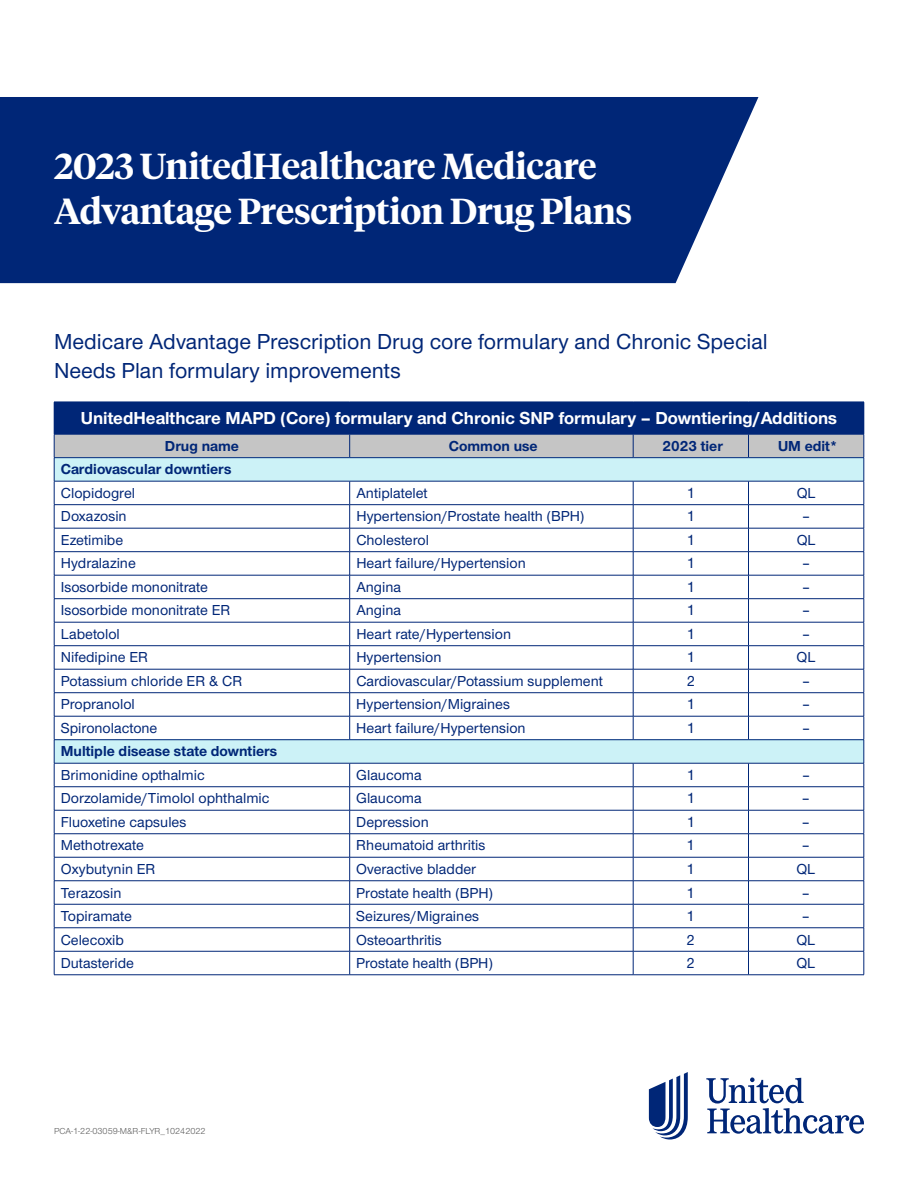
<style>
.page{position:relative;width:918px;height:1188px;background:#fff}
.page>*{position:absolute;margin:0;border:0;box-sizing:border-box;transform-origin:0 0}
.t1{font:600 36px/45px "UHC Serif Headline";letter-spacing:-.01em;color:#fff}
.t2{font:500 22.5px/28.5px "UHC Sans";color:#002677}
.t3{font:700 18px "UHC Sans";color:#fff}
.t4{font:500 15px "UHC Sans";color:#002677}
.t5{font:700 15px "UHC Sans";color:#002677}
.t6{font:9px "UHC Sans";color:#5a5a5a}
</style>
<div class="page">
<svg style="left:649px;top:1072px;width:39px;height:68px"></svg>
<svg style="left:706px;top:1077px;width:158px;height:57px"></svg>
<div style="left:54px;top:402px;width:810px;height:32px;background:#002677"></div>
<hr style="left:864px;top:402px;width:1px;height:32px;background:#002677">
<hr style="left:54px;top:975px;width:296px;height:1px;background:#002677">
<hr style="left:350px;top:975px;width:283px;height:1px;background:#002677">
<hr style="left:633px;top:975px;width:115px;height:1px;background:#002677">
<hr style="left:748px;top:975px;width:116px;height:1px;background:#002677">
<svg style="left:54px;top:434px;width:811px;height:541px"></svg>
<hr style="left:54px;top:457px;width:296px;height:1px;background:#002677">
<hr style="left:350px;top:457px;width:283px;height:1px;background:#002677">
<hr style="left:633px;top:457px;width:115px;height:1px;background:#002677">
<hr style="left:748px;top:457px;width:116px;height:1px;background:#002677">
<div style="left:0;top:97px;width:758px;height:186px;background:#002677"></div>
<h1 class="t1" style="left:54px;top:142px;width:580px">2023 UnitedHealthcare Medicare<br>Advantage Prescription Drug Plans</h1>
<h2 class="t2" style="left:54px;top:327px;width:715px">Medicare Advantage Prescription Drug core formulary and Chronic Special<br>Needs Plan formulary improvements</h2>
<p class="t3" style="left:81px;top:406px;width:758px">UnitedHealthcare MAPD (Core) formulary and Chronic SNP formulary – Downtiering/Additions</p>
<p class="t5" style="left:165px;top:436px;width:75px">Drug name</p>
<p class="t5" style="left:449px;top:436px;width:90px">Common use</p>
<p class="t5" style="left:663px;top:436px;width:62px">2023 tier</p>
<p class="t5" style="left:778px;top:436px;width:62px">UM edit*</p>
<p class="t5" style="left:61px;top:459px;width:172px">Cardiovascular downtiers</p>
<p class="t4" style="left:61px;top:483px;width:76px">Clopidogrel</p>
<p class="t4" style="left:356px;top:483px;width:73px">Antiplatelet</p>
<p class="t4" style="left:687px;top:483px;width:9px">1</p>
<p class="t4" style="left:797px;top:483px;width:20px">QL</p>
<p class="t4" style="left:61px;top:506px;width:67px">Doxazosin</p>
<p class="t4" style="left:356px;top:506px;width:229px">Hypertension/Prostate health (BPH)</p>
<p class="t4" style="left:687px;top:506px;width:9px">1</p>
<p class="t4" style="left:802px;top:506px;width:9px">–</p>
<p class="t4" style="left:61px;top:530px;width:64px">Ezetimibe</p>
<p class="t4" style="left:356px;top:530px;width:74px">Cholesterol</p>
<p class="t4" style="left:687px;top:530px;width:9px">1</p>
<p class="t4" style="left:797px;top:530px;width:20px">QL</p>
<p class="t4" style="left:61px;top:553px;width:76px">Hydralazine</p>
<p class="t4" style="left:356px;top:553px;width:171px">Heart failure/Hypertension</p>
<p class="t4" style="left:687px;top:553px;width:9px">1</p>
<p class="t4" style="left:802px;top:553px;width:9px">–</p>
<p class="t4" style="left:61px;top:577px;width:149px">Isosorbide mononitrate</p>
<p class="t4" style="left:356px;top:577px;width:46px">Angina</p>
<p class="t4" style="left:687px;top:577px;width:9px">1</p>
<p class="t4" style="left:802px;top:577px;width:9px">–</p>
<p class="t4" style="left:61px;top:600px;width:171px">Isosorbide mononitrate ER</p>
<p class="t4" style="left:356px;top:600px;width:46px">Angina</p>
<p class="t4" style="left:687px;top:600px;width:9px">1</p>
<p class="t4" style="left:802px;top:600px;width:9px">–</p>
<p class="t4" style="left:61px;top:624px;width:61px">Labetolol</p>
<p class="t4" style="left:356px;top:624px;width:156px">Heart rate/Hypertension</p>
<p class="t4" style="left:687px;top:624px;width:9px">1</p>
<p class="t4" style="left:802px;top:624px;width:9px">–</p>
<p class="t4" style="left:61px;top:647px;width:89px">Nifedipine ER</p>
<p class="t4" style="left:356px;top:647px;width:87px">Hypertension</p>
<p class="t4" style="left:687px;top:647px;width:9px">1</p>
<p class="t4" style="left:797px;top:647px;width:20px">QL</p>
<p class="t4" style="left:61px;top:671px;width:183px">Potassium chloride ER &amp; CR</p>
<p class="t4" style="left:356px;top:671px;width:248px">Cardiovascular/Potassium supplement</p>
<p class="t4" style="left:687px;top:671px;width:9px">2</p>
<p class="t4" style="left:802px;top:671px;width:9px">–</p>
<p class="t4" style="left:61px;top:694px;width:76px">Propranolol</p>
<p class="t4" style="left:356px;top:694px;width:155px">Hypertension/Migraines</p>
<p class="t4" style="left:687px;top:694px;width:9px">1</p>
<p class="t4" style="left:802px;top:694px;width:9px">–</p>
<p class="t4" style="left:61px;top:718px;width:98px">Spironolactone</p>
<p class="t4" style="left:356px;top:718px;width:171px">Heart failure/Hypertension</p>
<p class="t4" style="left:687px;top:718px;width:9px">1</p>
<p class="t4" style="left:802px;top:718px;width:9px">–</p>
<p class="t5" style="left:61px;top:741px;width:218px">Multiple disease state downtiers</p>
<p class="t4" style="left:61px;top:765px;width:145px">Brimonidine opthalmic</p>
<p class="t4" style="left:356px;top:765px;width:67px">Glaucoma</p>
<p class="t4" style="left:687px;top:765px;width:9px">1</p>
<p class="t4" style="left:802px;top:765px;width:9px">–</p>
<p class="t4" style="left:61px;top:788px;width:210px">Dorzolamide/Timolol ophthalmic</p>
<p class="t4" style="left:356px;top:788px;width:67px">Glaucoma</p>
<p class="t4" style="left:687px;top:788px;width:9px">1</p>
<p class="t4" style="left:802px;top:788px;width:9px">–</p>
<p class="t4" style="left:61px;top:812px;width:127px">Fluoxetine capsules</p>
<p class="t4" style="left:356px;top:812px;width:74px">Depression</p>
<p class="t4" style="left:687px;top:812px;width:9px">1</p>
<p class="t4" style="left:802px;top:812px;width:9px">–</p>
<p class="t4" style="left:61px;top:835px;width:85px">Methotrexate</p>
<p class="t4" style="left:356px;top:835px;width:131px">Rheumatoid arthritis</p>
<p class="t4" style="left:687px;top:835px;width:9px">1</p>
<p class="t4" style="left:802px;top:835px;width:9px">–</p>
<p class="t4" style="left:61px;top:859px;width:96px">Oxybutynin ER</p>
<p class="t4" style="left:356px;top:859px;width:121px">Overactive bladder</p>
<p class="t4" style="left:687px;top:859px;width:9px">1</p>
<p class="t4" style="left:797px;top:859px;width:20px">QL</p>
<p class="t4" style="left:61px;top:883px;width:62px">Terazosin</p>
<p class="t4" style="left:356px;top:883px;width:138px">Prostate health (BPH)</p>
<p class="t4" style="left:687px;top:883px;width:9px">1</p>
<p class="t4" style="left:802px;top:883px;width:9px">–</p>
<p class="t4" style="left:61px;top:906px;width:73px">Topiramate</p>
<p class="t4" style="left:356px;top:906px;width:124px">Seizures/Migraines</p>
<p class="t4" style="left:687px;top:906px;width:9px">1</p>
<p class="t4" style="left:802px;top:906px;width:9px">–</p>
<p class="t4" style="left:61px;top:930px;width:65px">Celecoxib</p>
<p class="t4" style="left:356px;top:930px;width:87px">Osteoarthritis</p>
<p class="t4" style="left:687px;top:930px;width:9px">2</p>
<p class="t4" style="left:797px;top:930px;width:20px">QL</p>
<p class="t4" style="left:61px;top:953px;width:75px">Dutasteride</p>
<p class="t4" style="left:356px;top:953px;width:138px">Prostate health (BPH)</p>
<p class="t4" style="left:687px;top:953px;width:9px">2</p>
<p class="t4" style="left:796px;top:953px;width:20px">QL</p>
<p class="t6" style="left:54px;top:1125px;width:153px">PCA-1-22-03059-M&amp;R-FLYR_10242022</p>
</div>
